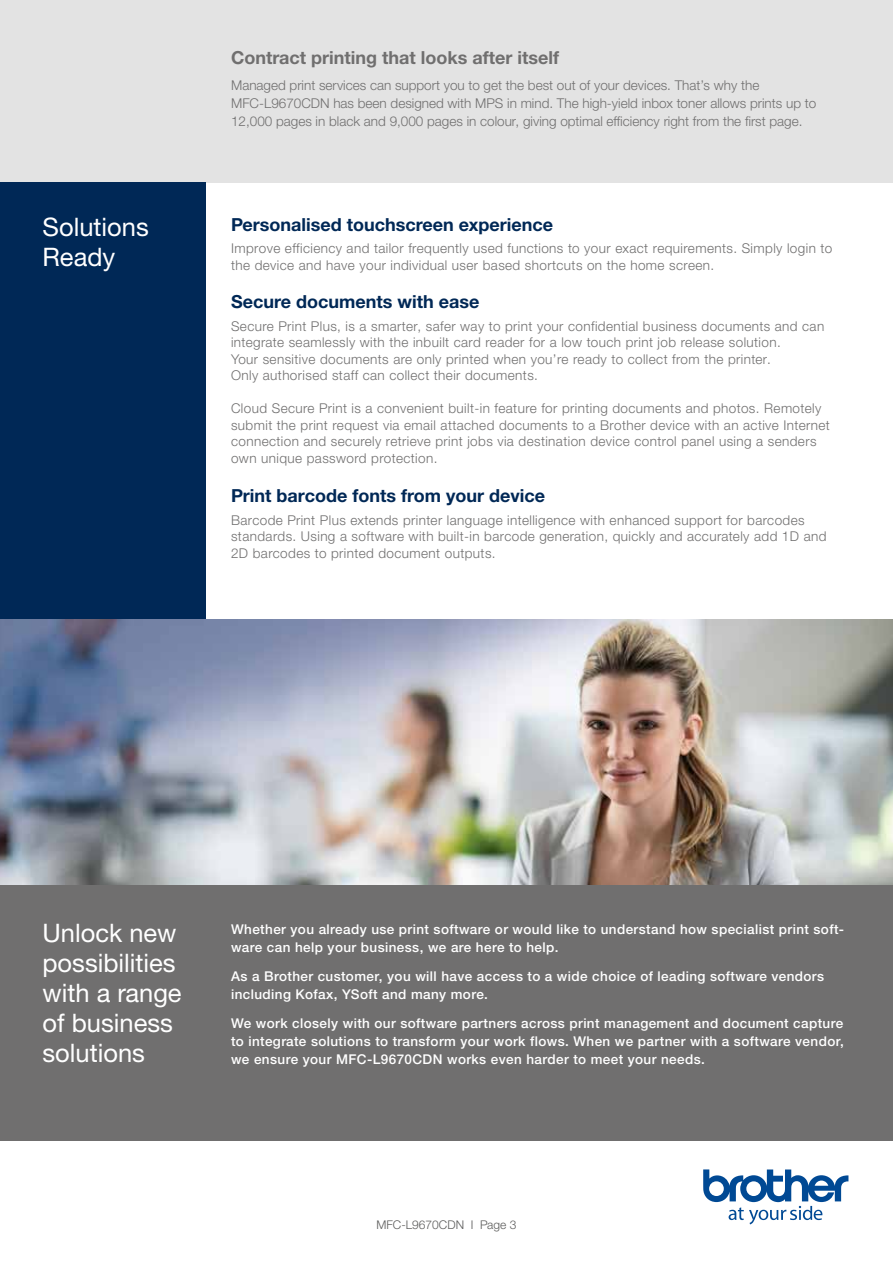
<style>
.page{position:relative;width:893px;height:1263px;background:#fff}
.page>*{position:absolute;margin:0;border:0;box-sizing:border-box;transform-origin:0 0}
.t1{font:25.5px/30px "Helvetica Neue LTW1 G";color:#fff}
.t2{font:700 18px "Helvetica Neue LTW1 G";color:#002856}
.t3{font:700 18px "Helvetica Neue LTW1 G";color:#706f6f}
.t4{font:300 13.5px/16.5px "Helvetica Neue LTW1 G";letter-spacing:.03em;color:#706f6f}
.t5{font:500 13.5px/18px "Helvetica Neue LTW1 G";letter-spacing:.03em;color:#fff}
.t6{font:300 13.5px/18px "Helvetica Neue LTW1 G";color:#706f6f}
.t7{font:300 12px "Helvetica Neue LTW1 G";color:#5c5c5b}
</style>
<div class="page">
<div style="left:0;top:0;width:893px;height:183px;background:#e3e3e3"></div>
<svg style="left:703px;top:1169px;width:145px;height:55px"></svg>
<div style="left:0;top:860px;width:893px;height:281px;background:#706f6f"></div>
<img style="left:0;top:619px;width:893px;height:265px">
<div style="left:0;top:183px;width:206px;height:436px;background:#002856"></div>
<h1 class="t1" style="left:43px;top:212px;width:108px">Solutions<br>Ready</h1>
<h2 class="t3" style="left:231px;top:46px;width:329px">Contract printing that looks after itself</h2>
<p class="t6" style="left:231px;top:76px;width:587px">Managed print services can support you to get the best out of your devices. That’s why the<br>MFC-L9670CDN has been designed with MPS in mind. The high-yield inbox toner allows prints up to<br>12,000 pages in black and 9,000 pages in colour, giving optimal efficiency right from the first page.</p>
<h2 class="t2" style="left:231px;top:213px;width:324px">Personalised touchscreen experience</h2>
<p class="t4" style="left:231px;top:240px;width:603px">Improve efficiency and tailor frequently used functions to your exact requirements. Simply login to the device and have your individual user based shortcuts on the home screen.</p>
<h2 class="t2" style="left:231px;top:291px;width:250px">Secure documents with ease</h2>
<p class="t4" style="left:231px;top:318px;width:595px">Secure Print Plus, is a smarter, safer way to print your confidential business documents and can integrate seamlessly with the inbuilt card reader for a low touch print job release solution.<br>Your sensitive documents are only printed when you’re ready to collect from the printer.<br>Only authorised staff can collect their documents.</p>
<p class="t4" style="left:231px;top:400px;width:600px">Cloud Secure Print is a convenient built-in feature for printing documents and photos. Remotely submit the print request via email attached documents to a Brother device with an active Internet connection and securely retrieve print jobs via destination device control panel using a senders own unique password protection.</p>
<h2 class="t2" style="left:231px;top:485px;width:316px">Print barcode fonts from your device</h2>
<p class="t4" style="left:231px;top:512px;width:597px">Barcode Print Plus extends printer language intelligence with enhanced support for barcodes standards. Using a software with built-in barcode generation, quickly and accurately add 1D and<br>2D barcodes to printed document outputs.</p>
<h1 class="t1" style="left:43px;top:918px;width:141px">Unlock new possibilities with a range of business solutions</h1>
<p class="t5" style="left:231px;top:920px;width:615px">Whether you already use print software or would like to understand how specialist print soft&shy;ware can help your business, we are here to help.</p>
<p class="t5" style="left:231px;top:967px;width:594px">As a Brother customer, you will have access to a wide choice of leading software vendors including Kofax, YSoft and many more.</p>
<p class="t5" style="left:231px;top:1014px;width:614px;text-align:justify">We work closely with our software partners across print management and document capture to integrate solutions to transform your work flows. When we partner with a software vendor, we ensure your MFC-L9670CDN works even harder to meet your needs.</p>
<p class="t7" style="left:376px;top:1217px;width:141px">MFC-L9670CDN I Page 3</p>
</div>
